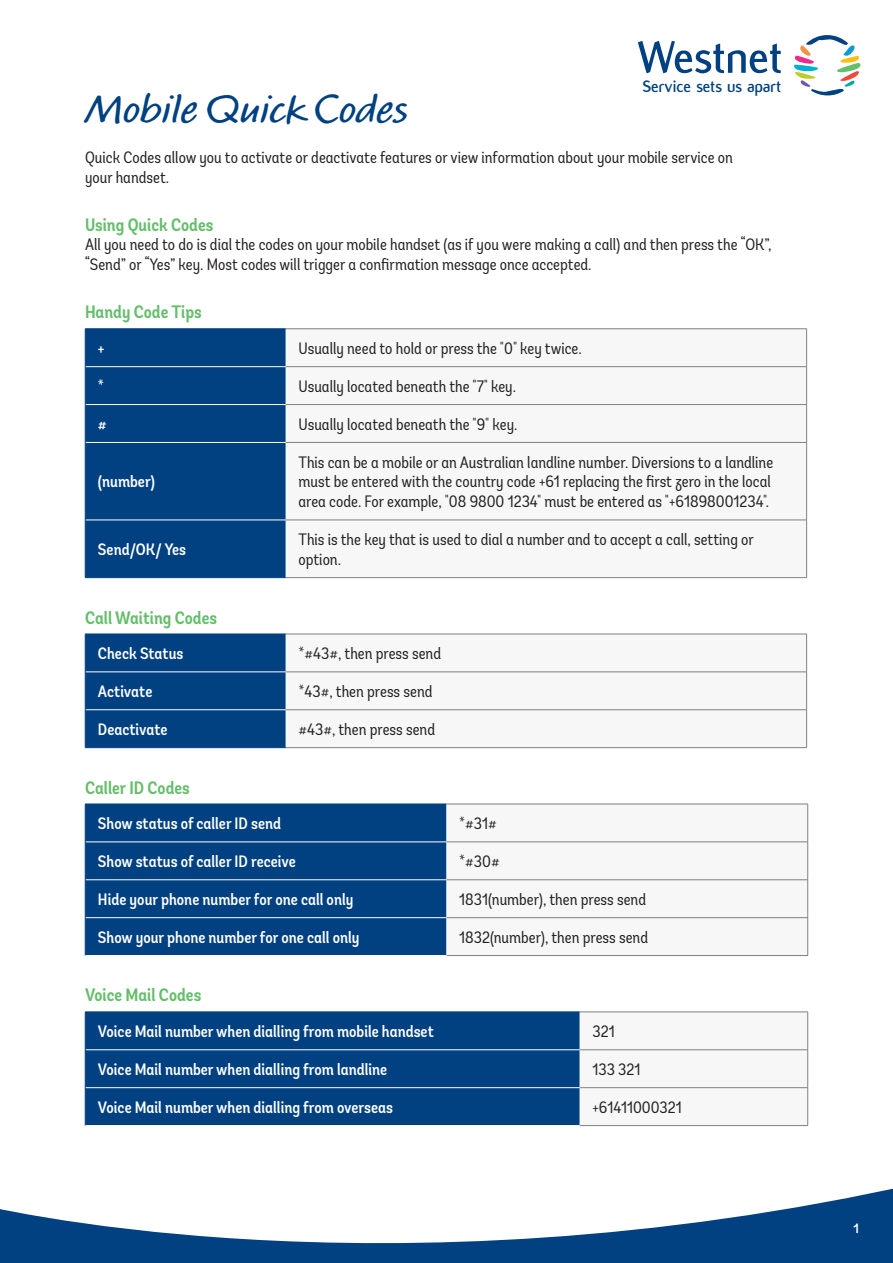
<style>
.page{position:relative;width:893px;height:1263px;background:#fff}
.page>*{position:absolute;margin:0;border:0;box-sizing:border-box;transform-origin:0 0}
.t1{font:600 40.5px "Calliope MVB";color:#014181}
.t2{font:600 condensed 18px "Andes";color:#65be6b}
.t3{font:700 17.7px "Flux";letter-spacing:-.01em;color:#014181}
.t4{font:condensed 16.5px/19.8px "Andes";color:#231f20}
.t5{font:500 condensed 16.5px "Andes";color:#fff}
.t6{font:500 condensed 13.5px "Andes";color:#fff}
</style>
<div class="page">
<svg style="left:0;top:1188px;width:893px;height:75px"></svg>
<svg style="left:638px;top:41px;width:143px;height:33px"></svg>
<svg style="left:794px;top:35px;width:66px;height:60px"></svg>
<div style="left:86px;top:329px;width:200px;height:248px;background:#014181"></div>
<svg style="left:286px;top:329px;width:520px;height:191px"></svg>
<hr style="left:286px;top:328px;width:521px;height:1px;background:#808083">
<hr style="left:806px;top:329px;width:1px;height:37px;background:#808083">
<hr style="left:286px;top:366px;width:521px;height:1px;background:#808083">
<hr style="left:806px;top:367px;width:1px;height:37px;background:#808083">
<hr style="left:286px;top:404px;width:521px;height:1px;background:#808083">
<hr style="left:806px;top:405px;width:1px;height:37px;background:#808083">
<hr style="left:286px;top:442px;width:521px;height:1px;background:#808083">
<hr style="left:806px;top:443px;width:1px;height:77px;background:#808083">
<hr style="left:286px;top:520px;width:521px;height:1px;background:#808083">
<hr style="left:806px;top:520px;width:1px;height:57px;background:#808083">
<hr style="left:286px;top:577px;width:521px;height:1px;background:#808083">
<hr style="left:85px;top:366px;width:201px;height:1px;background:#fff">
<hr style="left:85px;top:404px;width:201px;height:1px;background:#fff">
<hr style="left:85px;top:442px;width:201px;height:1px;background:#fff">
<hr style="left:85px;top:520px;width:201px;height:1px;background:#fff">
<hr style="left:85px;top:328px;width:201px;height:1px;background:#014181">
<hr style="left:85px;top:329px;width:1px;height:38px;background:#014181">
<hr style="left:85px;top:367px;width:1px;height:38px;background:#014181">
<hr style="left:85px;top:405px;width:1px;height:37px;background:#014181">
<hr style="left:85px;top:442px;width:1px;height:78px;background:#014181">
<hr style="left:85px;top:520px;width:1px;height:57px;background:#014181">
<hr style="left:85px;top:577px;width:201px;height:1px;background:#014181">
<div style="left:86px;top:635px;width:200px;height:112px;background:#014181"></div>
<svg style="left:286px;top:671px;width:520px;height:40px"></svg>
<hr style="left:286px;top:634px;width:521px;height:1px;background:#808083">
<hr style="left:806px;top:634px;width:1px;height:38px;background:#808083">
<hr style="left:286px;top:672px;width:521px;height:1px;background:#808083">
<hr style="left:806px;top:672px;width:1px;height:37px;background:#808083">
<hr style="left:286px;top:709px;width:521px;height:1px;background:#808083">
<hr style="left:806px;top:710px;width:1px;height:37px;background:#808083">
<hr style="left:286px;top:747px;width:521px;height:1px;background:#808083">
<hr style="left:85px;top:672px;width:201px;height:1px;background:#fff">
<hr style="left:85px;top:709px;width:201px;height:1px;background:#fff">
<hr style="left:85px;top:672px;width:1px;height:38px;background:#014181">
<hr style="left:85px;top:710px;width:1px;height:37px;background:#014181">
<hr style="left:85px;top:747px;width:201px;height:1px;background:#014181">
<hr style="left:85px;top:634px;width:201px;height:1px;background:#014181">
<hr style="left:85px;top:634px;width:1px;height:38px;background:#014181">
<div style="left:86px;top:805px;width:360px;height:150px;background:#014181"></div>
<svg style="left:446px;top:805px;width:361px;height:150px"></svg>
<hr style="left:446px;top:804px;width:362px;height:1px;background:#808083">
<hr style="left:807px;top:804px;width:1px;height:38px;background:#808083">
<hr style="left:446px;top:842px;width:362px;height:1px;background:#808083">
<hr style="left:807px;top:842px;width:1px;height:37px;background:#808083">
<hr style="left:446px;top:879px;width:362px;height:1px;background:#808083">
<hr style="left:807px;top:880px;width:1px;height:37px;background:#808083">
<hr style="left:446px;top:917px;width:362px;height:1px;background:#808083">
<hr style="left:807px;top:918px;width:1px;height:37px;background:#808083">
<hr style="left:446px;top:955px;width:362px;height:1px;background:#808083">
<hr style="left:85px;top:842px;width:361px;height:1px;background:#fff">
<hr style="left:85px;top:879px;width:361px;height:1px;background:#fff">
<hr style="left:85px;top:917px;width:361px;height:1px;background:#fff">
<hr style="left:85px;top:804px;width:361px;height:1px;background:#014181">
<hr style="left:85px;top:804px;width:1px;height:38px;background:#014181">
<hr style="left:85px;top:842px;width:1px;height:38px;background:#014181">
<hr style="left:85px;top:880px;width:1px;height:38px;background:#014181">
<hr style="left:85px;top:918px;width:1px;height:37px;background:#014181">
<div style="left:86px;top:1013px;width:494px;height:112px;background:#014181"></div>
<svg style="left:580px;top:1050px;width:227px;height:39px"></svg>
<hr style="left:580px;top:1012px;width:228px;height:1px;background:#808083">
<hr style="left:807px;top:1012px;width:1px;height:37px;background:#808083">
<hr style="left:580px;top:1049px;width:228px;height:1px;background:#808083">
<hr style="left:807px;top:1050px;width:1px;height:37px;background:#808083">
<hr style="left:580px;top:1087px;width:228px;height:1px;background:#808083">
<hr style="left:807px;top:1088px;width:1px;height:37px;background:#808083">
<hr style="left:580px;top:1125px;width:228px;height:1px;background:#808083">
<hr style="left:85px;top:1049px;width:495px;height:1px;background:#fff">
<hr style="left:85px;top:1087px;width:495px;height:1px;background:#fff">
<hr style="left:85px;top:1012px;width:495px;height:1px;background:#014181">
<hr style="left:85px;top:1012px;width:1px;height:38px;background:#014181">
<hr style="left:85px;top:1050px;width:1px;height:38px;background:#014181">
<hr style="left:85px;top:1088px;width:1px;height:37px;background:#014181">
<p class="t3" style="left:642px;top:76px;width:140px">Service sets us apart</p>
<p class="t1" style="left:85px;top:85px;width:325px">Mobile Quick Codes</p>
<p class="t4" style="left:85px;top:147px;width:649px">Quick Codes allow you to activate or deactivate features or view information about your mobile service on</p>
<p class="t4" style="left:85px;top:167px;width:86px">your handset.</p>
<p class="t2" style="left:85px;top:213px;width:130px">Using Quick Codes</p>
<p class="t4" style="left:85px;top:235px;width:688px">All you need to do is dial the codes on your mobile handset (as if you were making a call) and then press the “OK”, “Send” or “Yes” key. Most codes will trigger a confirmation message once accepted.</p>
<p class="t2" style="left:85px;top:301px;width:118px">Handy Code Tips</p>
<p class="t5" style="left:98px;top:338px;width:8px">+</p>
<p class="t4" style="left:298px;top:338px;width:285px">Usually need to hold or press the "0" key twice.</p>
<p class="t5" style="left:98px;top:376px;width:8px">*</p>
<p class="t4" style="left:298px;top:376px;width:219px">Usually located beneath the "7" key.</p>
<p class="t5" style="left:98px;top:414px;width:10px">#</p>
<p class="t4" style="left:298px;top:414px;width:220px">Usually located beneath the "9" key.</p>
<p class="t5" style="left:98px;top:471px;width:59px">(number)</p>
<p class="t4" style="left:298px;top:452px;width:476px">This can be a mobile or an Australian landline number. Diversions to a landline must be entered with the country code +61 replacing the first zero in the local area code. For example, "08 9800 1234" must be entered as "+61898001234".</p>
<p class="t5" style="left:98px;top:539px;width:90px">Send/OK/ Yes</p>
<p class="t4" style="left:298px;top:529px;width:457px">This is the key that is used to dial a number and to accept a call, setting or option.</p>
<p class="t2" style="left:85px;top:606px;width:134px">Call Waiting Codes</p>
<p class="t5" style="left:98px;top:643px;width:87px">Check Status</p>
<p class="t4" style="left:298px;top:643px;width:144px">*#43#, then press send</p>
<p class="t5" style="left:98px;top:681px;width:56px">Activate</p>
<p class="t4" style="left:298px;top:681px;width:135px">*43#, then press send</p>
<p class="t5" style="left:98px;top:719px;width:71px">Deactivate</p>
<p class="t4" style="left:298px;top:719px;width:138px">#43#, then press send</p>
<p class="t2" style="left:85px;top:776px;width:106px">Caller ID Codes</p>
<p class="t5" style="left:98px;top:813px;width:185px">Show status of caller ID send</p>
<p class="t4" style="left:459px;top:813px;width:39px">*#31#</p>
<p class="t5" style="left:98px;top:851px;width:199px">Show status of caller ID receive</p>
<p class="t4" style="left:459px;top:851px;width:42px">*#30#</p>
<p class="t5" style="left:98px;top:889px;width:257px">Hide your phone number for one call only</p>
<p class="t4" style="left:459px;top:889px;width:188px">1831(number), then press send</p>
<p class="t5" style="left:98px;top:927px;width:263px">Show your phone number for one call only</p>
<p class="t4" style="left:459px;top:927px;width:190px">1832(number), then press send</p>
<p class="t2" style="left:85px;top:984px;width:118px">Voice Mail Codes</p>
<p class="t5" style="left:98px;top:1021px;width:337px">Voice Mail number when dialling from mobile handset</p>
<p class="t4" style="left:592px;top:1021px;width:24px">321</p>
<p class="t5" style="left:98px;top:1059px;width:291px">Voice Mail number when dialling from landline</p>
<p class="t4" style="left:592px;top:1059px;width:49px">133 321</p>
<p class="t5" style="left:98px;top:1097px;width:297px">Voice Mail number when dialling from overseas</p>
<p class="t4" style="left:592px;top:1097px;width:91px">+61411000321</p>
<p class="t6" style="left:853px;top:1219px;width:7px">1</p>
</div>
